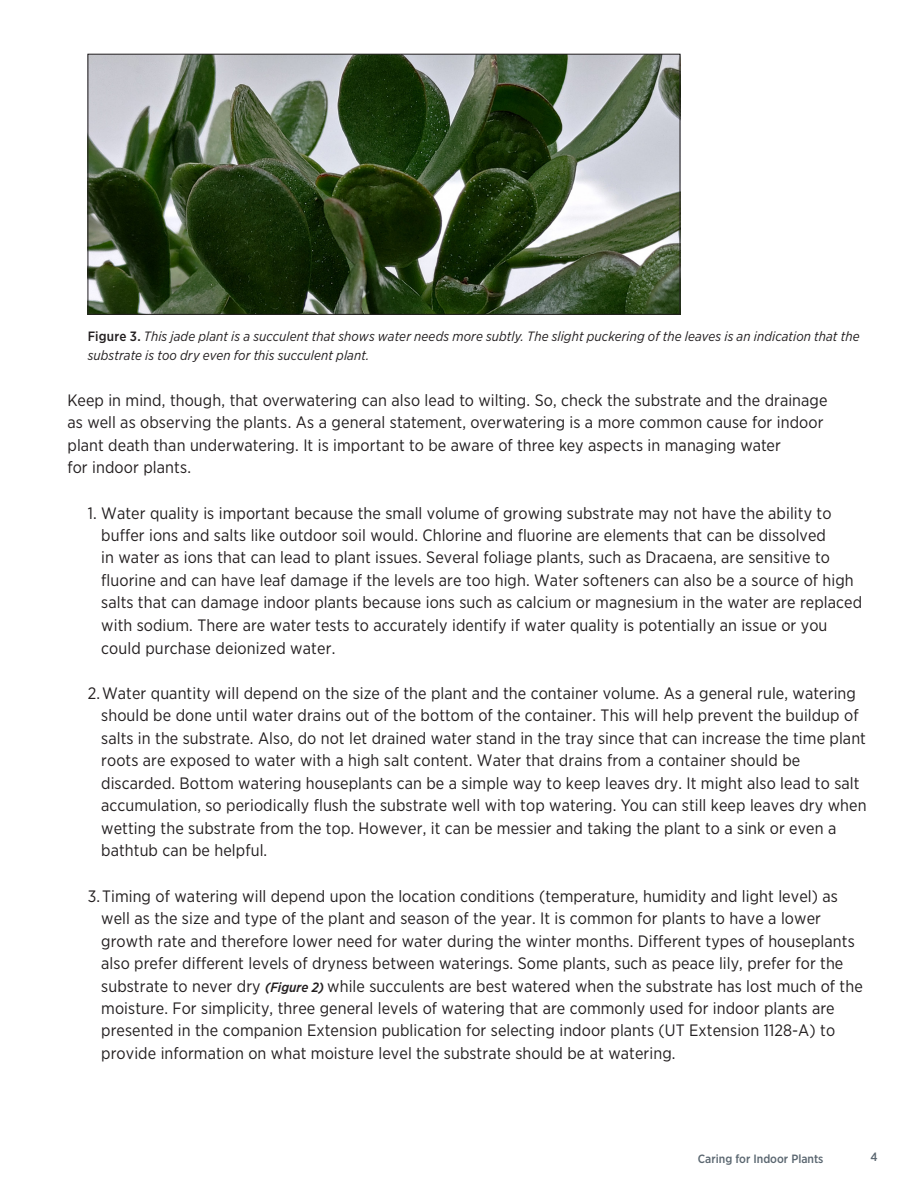
<style>
.page{position:relative;width:918px;height:1188px;background:#fff}
.page>*{position:absolute;margin:0;border:0;box-sizing:border-box;transform-origin:0 0}
.Bullets__numbered{font:16.5px/22.5px "Gotham Narrow";letter-spacing:.005em;color:#231f20}
.Roman_Numeral_Indent{font:16.5px/22.5px "Gotham Narrow";letter-spacing:.005em;color:#231f20}
.Photo_Captions{font:italic 13.5px/19.5px "Gotham Narrow";letter-spacing:.005em;color:#231f20}
.t1{font:12px "Gotham Narrow Medium 2";color:#5a6670}
.t2{font:500 12px "Gotham Narrow";color:#5a6670}
.s1{font-weight:500;font-style:normal}
.s2{font-family:"Gotham Narrow Book 2"}
.s3{font-weight:500;font-style:italic;font-size:13.5px}
</style>
<div class="page">
<img style="left:90px;top:56px;width:588px;height:257px">
<div style="left:88px;top:54px;width:592px;height:261px;border:1px solid #231f20"></div>
<p class="Photo_Captions" style="left:88px;top:326px;width:773px"><span class="s1">Figure 3.</span> This jade plant is a succulent that shows water needs more subtly. The slight puckering of the leaves is an indication that the substrate is too dry even for this succulent plant.</p>
<p class="Roman_Numeral_Indent" style="left:68px;top:388px;width:762px">Keep in mind, though, that overwatering can also lead to wilting. So, check the substrate and the drainage as well as observing the plants. As a general statement, overwatering is a more common cause for indoor plant death than underwatering. It is important to be aware of three key aspects in managing water<br>for indoor plants.</p>
<p class="Bullets__numbered" style="left:101px;top:501px;width:762px;text-indent:-13px"><span class="s2">1.</span> Water quality is important because the small volume of growing substrate may not have the ability to buffer ions and salts like outdoor soil would. Chlorine and fluorine are elements that can be dissolved<br>in water as ions that can lead to plant issues. Several foliage plants, such as Dracaena, are sensitive to fluorine and can have leaf damage if the levels are too high. Water softeners can also be a source of high salts that can damage indoor plants because ions such as calcium or magnesium in the water are replaced with sodium. There are water tests to accurately identify if water quality is potentially an issue or you could purchase deionized water.</p>
<p class="Bullets__numbered" style="left:101px;top:681px;width:767px;text-indent:-14px"><span class="s2">2.</span>Water quantity will depend on the size of the plant and the container volume. As a general rule, watering should be done until water drains out of the bottom of the container. This will help prevent the buildup of salts in the substrate. Also, do not let drained water stand in the tray since that can increase the time plant roots are exposed to water with a high salt content. Water that drains from a container should be discarded. Bottom watering houseplants can be a simple way to keep leaves dry. It might also lead to salt accumulation, so periodically flush the substrate well with top watering. You can still keep leaves dry when wetting the substrate from the top. However, it can be messier and taking the plant to a sink or even a bathtub can be helpful.</p>
<p class="Bullets__numbered" style="left:101px;top:884px;width:763px;text-indent:-14px"><span class="s2">3.</span>Timing of watering will depend upon the location conditions (temperature, humidity and light level) as well as the size and type of the plant and season of the year. It is common for plants to have a lower growth rate and therefore lower need for water during the winter months. Different types of houseplants also prefer different levels of dryness between waterings. Some plants, such as peace lily, prefer for the substrate to never dry <span class="s3">(Figure 2)</span> while succulents are best watered when the substrate has lost much of the moisture. For simplicity, three general levels of watering that are commonly used for indoor plants are presented in the companion Extension publication for selecting indoor plants (UT Extension <span class="s2">1128</span>-A) to provide information on what moisture level the substrate should be at watering.</p>
<p class="t1" style="left:698px;top:1151px;width:127px">Caring for Indoor Plants</p>
<p class="t2" style="left:870px;top:1149px;width:9px">4</p>
</div>
